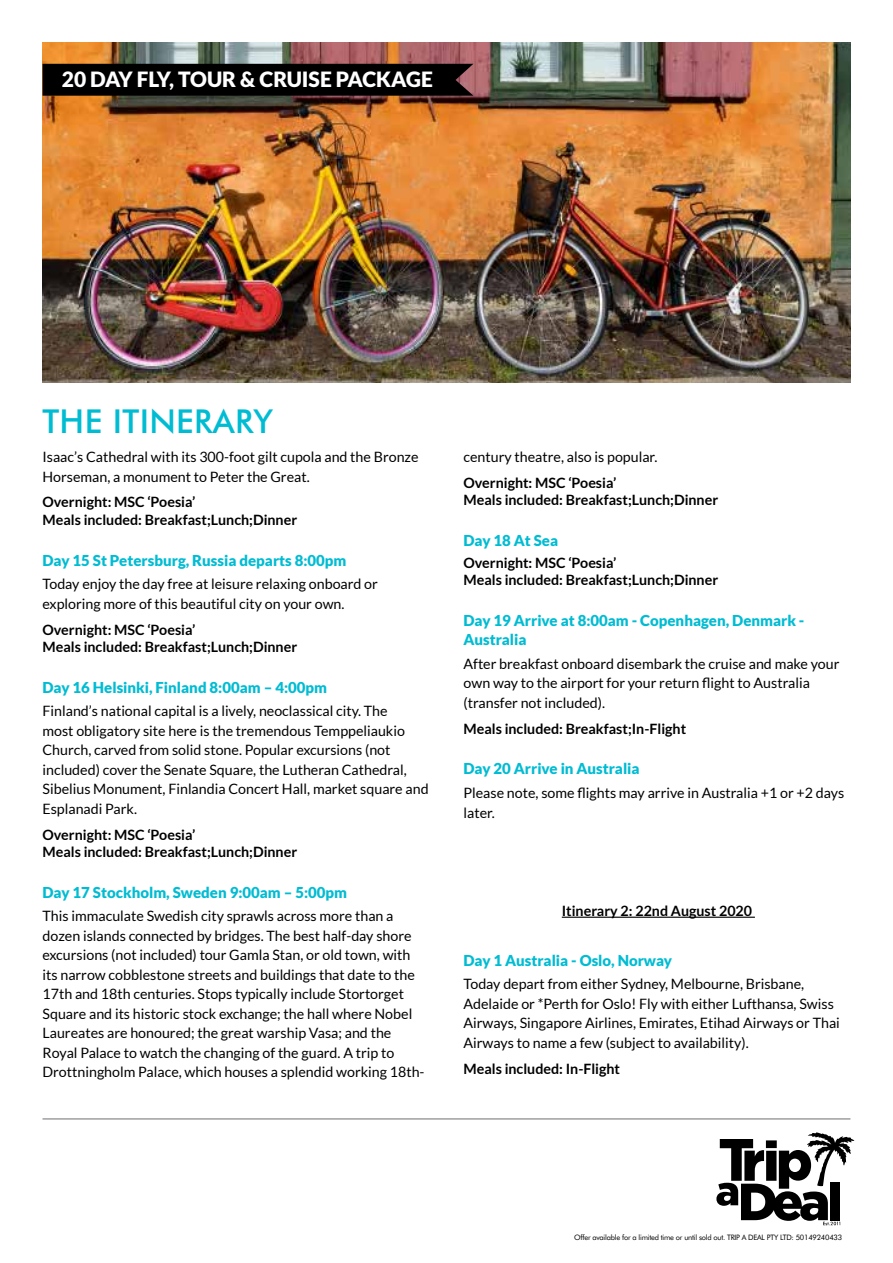
<style>
.page{position:relative;width:893px;height:1263px;background:#fff}
.page>*{position:absolute;margin:0;border:0;box-sizing:border-box;transform-origin:0 0}
.t1{font:500 33px "Futura BT";letter-spacing:.01em;color:#00bcd3}
.t2{font:900 21px "Lato";color:#fff}
.t3{font:900 15px/19.5px "Lato";color:#00bcd3}
.t4{font:14.25px/19.5px "Lato";color:#000}
.t5{font:700 14.25px/17.2px "Lato";color:#000}
.t6{font:7.5px "Futura BT";letter-spacing:-.03em;color:#000}
</style>
<div class="page">
<svg style="left:716px;top:1132px;width:138px;height:93px"></svg>
<hr style="left:43px;top:1119px;width:807px;height:1px;background:#6d6e71">
<hr style="left:562px;top:917px;width:193px;height:1px;background:#000">
<img style="left:43px;top:43px;width:807px;height:340px">
<div style="left:43px;top:64px;width:430px;height:32px;background:#000"></div>
<h2 class="t2" style="left:62px;top:67px;width:372px">20 DAY FLY, TOUR &amp; CRUISE PACKAGE</h2>
<h1 class="t1" style="left:43px;top:402px;width:232px">THE ITINERARY</h1>
<p class="t4" style="left:43px;top:447px;width:378px">Isaac’s Cathedral with its 300-foot gilt cupola and the Bronze<br>Horseman, a monument to Peter the Great.</p>
<p class="t5" style="left:43px;top:493px;width:256px">Overnight: MSC ‘Poesia’<br>Meals included: Breakfast;Lunch;Dinner</p>
<p class="t3" style="left:43px;top:550px;width:306px">Day 15 St Petersburg, Russia departs 8:00pm</p>
<p class="t4" style="left:43px;top:574px;width:337px">Today enjoy the day free at leisure relaxing onboard or exploring more of this beautiful city on your own.</p>
<p class="t5" style="left:43px;top:620px;width:256px">Overnight: MSC ‘Poesia’<br>Meals included: Breakfast;Lunch;Dinner</p>
<p class="t3" style="left:43px;top:677px;width:286px">Day 16 Helsinki, Finland 8:00am – 4:00pm</p>
<p class="t4" style="left:43px;top:701px;width:388px">Finland’s national capital is a lively, neoclassical city. The<br>most obligatory site here is the tremendous Temppeliaukio Church, carved from solid stone. Popular excursions (not included) cover the Senate Square, the Lutheran Cathedral, Sibelius Monument, Finlandia Concert Hall, market square and Esplanadi Park.</p>
<p class="t5" style="left:43px;top:825px;width:256px">Overnight: MSC ‘Poesia’<br>Meals included: Breakfast;Lunch;Dinner</p>
<p class="t3" style="left:43px;top:882px;width:306px">Day 17 Stockholm, Sweden 9:00am – 5:00pm</p>
<p class="t4" style="left:43px;top:906px;width:384px">This immaculate Swedish city sprawls across more than a dozen islands connected by bridges. The best half-day shore excursions (not included) tour Gamla Stan, or old town, with its narrow cobblestone streets and buildings that date to the 17th and 18th centuries. Stops typically include Stortorget Square and its historic stock exchange; the hall where Nobel Laureates are honoured; the great warship Vasa; and the Royal Palace to watch the changing of the guard. A trip to Drottningholm Palace, which houses a splendid working 18th-</p>
<p class="t4" style="left:463px;top:447px;width:195px">century theatre, also is popular.</p>
<p class="t5" style="left:463px;top:474px;width:256px">Overnight: MSC ‘Poesia’<br>Meals included: Breakfast;Lunch;Dinner</p>
<p class="t3" style="left:463px;top:530px;width:96px">Day 18 At Sea</p>
<p class="t5" style="left:463px;top:553px;width:256px">Overnight: MSC ‘Poesia’<br>Meals included: Breakfast;Lunch;Dinner</p>
<p class="t3" style="left:463px;top:610px;width:343px">Day 19 Arrive at 8:00am - Copenhagen, Denmark -<br>Australia</p>
<p class="t4" style="left:463px;top:654px;width:378px">After breakfast onboard disembark the cruise and make your own way to the airport for your return flight to Australia (transfer not included).</p>
<p class="t5" style="left:463px;top:719px;width:224px">Meals included: Breakfast;In-Flight</p>
<p class="t3" style="left:463px;top:759px;width:178px">Day 20 Arrive in Australia</p>
<p class="t4" style="left:463px;top:783px;width:382px">Please note, some flights may arrive in Australia +1 or +2 days later.</p>
<p class="t5" style="left:562px;top:902px;width:192px">Itinerary 2: 22nd August 2020</p>
<p class="t3" style="left:463px;top:950px;width:210px">Day 1 Australia - Oslo, Norway</p>
<p class="t4" style="left:463px;top:974px;width:378px">Today depart from either Sydney, Melbourne, Brisbane, Adelaide or *Perth for Oslo! Fly with either Lufthansa, Swiss Airways, Singapore Airlines, Emirates, Etihad Airways or Thai Airways to name a few (subject to availability).</p>
<p class="t5" style="left:463px;top:1059px;width:158px">Meals included: In-Flight</p>
<p class="t6" style="left:574px;top:1232px;width:269px">Offer available for a limited time or until sold out. TRIP A DEAL PTY LTD: 50149240433</p>
</div>
